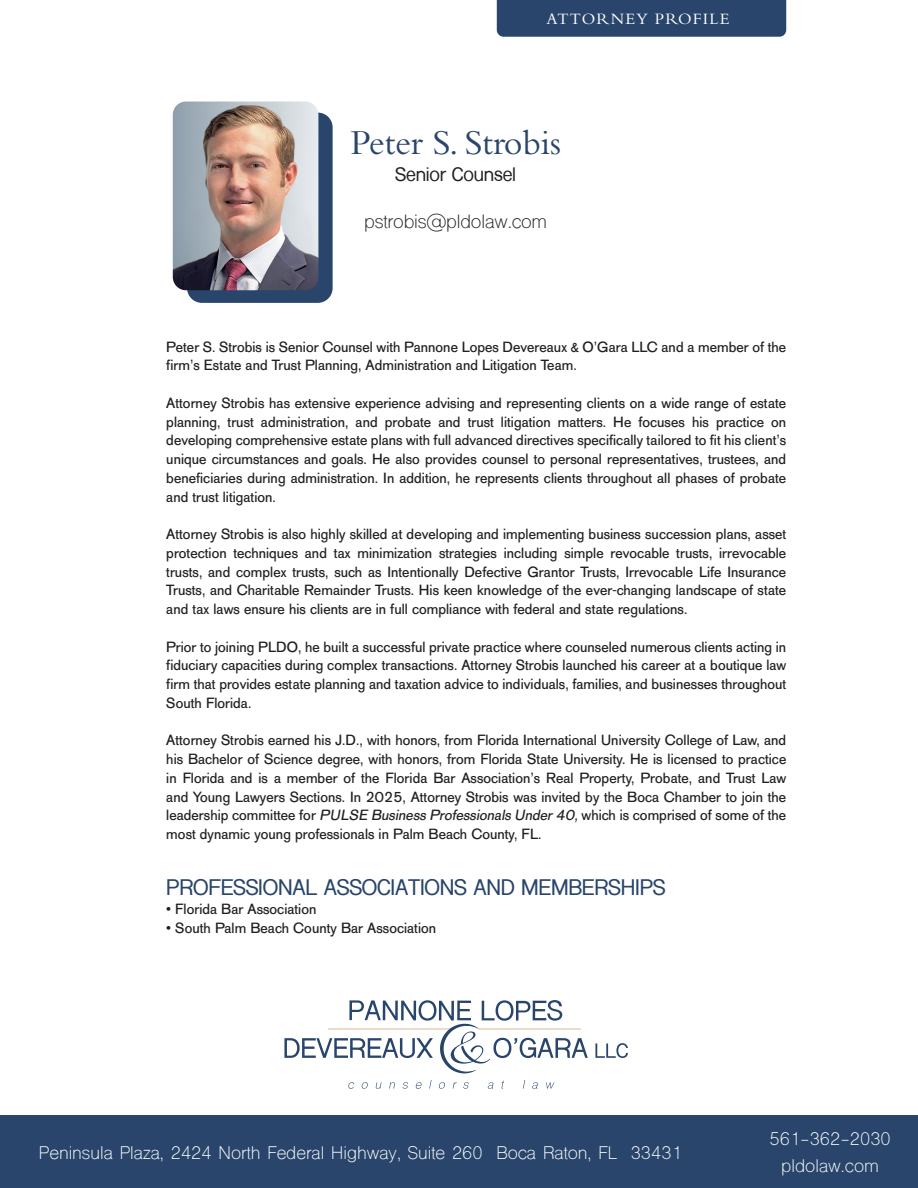
<style>
.page{position:relative;width:918px;height:1188px;background:#fff}
.page>*{position:absolute;margin:0;border:0;box-sizing:border-box;transform-origin:0 0}
.t1{font:36.3px "Bembo Std";letter-spacing:-.005em;color:#29456b}
.t2{font:700 21px "Shree Dev 0714";letter-spacing:-.01em;color:#29456b}
.t3{font:18.15px "Shree Dev 0714";letter-spacing:-.01em;color:#231f20}
.t4{font:700 18.15px "Shree Dev 0714";letter-spacing:-.01em;color:#231f20}
.t5{font:17.25px "Shree Dev 0714";color:#fff}
.t6{font:16.5px "Bembo Std";letter-spacing:.07em;color:#fff}
.t7{font:14.7px/18.8px "AG Old Face";letter-spacing:.005em;color:#231f20;text-align:justify}
.s1{font-style:italic}
</style>
<div class="page">
<div style="left:0;top:1116px;width:918px;height:72px;background:#29456b"></div>
<div style="left:497px;top:0;width:289px;height:37px;background:#29456b"></div>
<svg style="left:595px;top:1043px;width:33px;height:15px"></svg>
<svg style="left:348px;top:1082px;width:6px;height:7px"></svg>
<svg style="left:362px;top:1082px;width:6px;height:7px"></svg>
<svg style="left:376px;top:1082px;width:6px;height:7px"></svg>
<svg style="left:389px;top:1082px;width:6px;height:7px"></svg>
<svg style="left:403px;top:1082px;width:5px;height:7px"></svg>
<svg style="left:416px;top:1082px;width:6px;height:7px"></svg>
<svg style="left:429px;top:1080px;width:3px;height:9px"></svg>
<svg style="left:439px;top:1082px;width:6px;height:7px"></svg>
<svg style="left:453px;top:1082px;width:4px;height:7px"></svg>
<svg style="left:463px;top:1082px;width:6px;height:7px"></svg>
<svg style="left:488px;top:1082px;width:5px;height:7px"></svg>
<svg style="left:523px;top:1080px;width:2px;height:9px"></svg>
<svg style="left:532px;top:1082px;width:6px;height:7px"></svg>
<svg style="left:546px;top:1082px;width:8px;height:7px"></svg>
<svg style="left:284px;top:1000px;width:304px;height:73px"></svg>
<div style="left:187px;top:113px;width:146px;height:190px;background:#29456b;border-radius:15px"></div>
<img style="left:173px;top:102px;width:145px;height:188px">
<p class="t6" style="left:546px;top:9px;width:185px">ATTORNEY PROFILE</p>
<p class="t1" style="left:350px;top:121px;width:212px">Peter S. Strobis</p>
<p class="t4" style="left:395px;top:164px;width:122px">Senior Counsel</p>
<p class="t3" style="left:364px;top:211px;width:184px">pstrobis@pldolaw.com</p>
<p class="t7" style="left:166px;top:337px;width:621px">Peter S. Strobis is Senior Counsel with Pannone Lopes Devereaux &amp; O’Gara LLC and a member of the firm’s Estate and Trust Planning, Administration and Litigation Team.</p>
<p class="t7" style="left:166px;top:394px;width:621px">Attorney Strobis has extensive experience advising and representing clients on a wide range of estate planning, trust administration, and probate and trust litigation matters. He focuses his practice on developing comprehensive estate plans with full advanced directives specifically tailored to fit his client’s unique circumstances and goals. He also provides counsel to personal representatives, trustees, and beneficiaries during administration. In addition, he represents clients throughout all phases of probate and trust litigation.</p>
<p class="t7" style="left:166px;top:525px;width:621px">Attorney Strobis is also highly skilled at developing and implementing business succession plans, asset protection techniques and tax minimization strategies including simple revocable trusts, irrevocable trusts, and complex trusts, such as Intentionally Defective Grantor Trusts, Irrevocable Life Insurance Trusts, and Charitable Remainder Trusts. His keen knowledge of the ever-changing landscape of state and tax laws ensure his clients are in full compliance with federal and state regulations.</p>
<p class="t7" style="left:166px;top:637px;width:621px">Prior to joining PLDO, he built a successful private practice where counseled numerous clients acting in fiduciary capacities during complex transactions. Attorney Strobis launched his career at a boutique law firm that provides estate planning and taxation advice to individuals, families, and businesses throughout South Florida.</p>
<p class="t7" style="left:166px;top:731px;width:622px">Attorney Strobis earned his J.D., with honors, from Florida International University College of Law, and his Bachelor of Science degree, with honors, from Florida State University. He is licensed to practice in Florida and is a member of the Florida Bar Association’s Real Property, Probate, and Trust Law and Young Lawyers Sections. In 2025, Attorney Strobis was invited by the Boca Chamber to join the leadership committee for <span class="s1">PULSE Business Professionals Under40,</span>which is comprised of some of the most dynamic young professionals in Palm Beach County, FL.</p>
<p class="t2" style="left:166px;top:876px;width:501px">PROFESSIONAL ASSOCIATIONS AND MEMBERSHIPS</p>
<p class="t7" style="left:166px;top:900px;width:152px">• Florida Bar Association</p>
<p class="t7" style="left:166px;top:919px;width:271px">• South Palm Beach County Bar Association</p>
<p class="t5" style="left:39px;top:1143px;width:644px">Peninsula Plaza, 2424 North Federal Highway, Suite 260 Boca Raton, FL 33431</p>
<p class="t5" style="left:770px;top:1128px;width:123px">561-362-2030</p>
<p class="t5" style="left:781px;top:1155px;width:99px">pldolaw.com</p>
</div>
